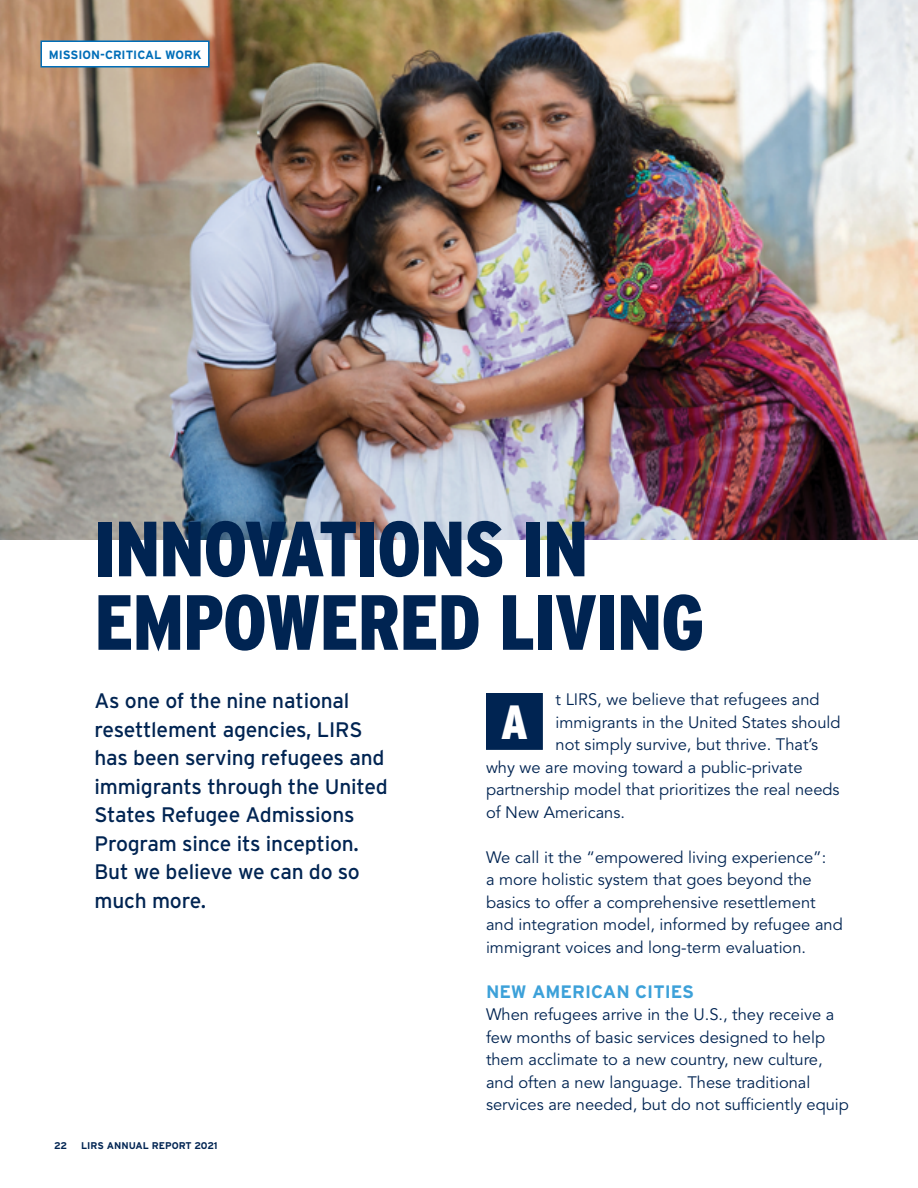
<style>
.page{position:relative;width:918px;height:1188px;background:#fff}
.page>*{position:absolute;margin:0;border:0;box-sizing:border-box;transform-origin:0 0}
.A-Head_XL{font:900 condensed 78px/73.5px "Interstate";letter-spacing:-.015em;color:#002452}
.Body_Copy{font:900 condensed 48px "Interstate";color:#fff}
.Quote_small{font:21px/28.5px "Interstate";letter-spacing:-.01em;color:#002452}
.B-head{font:700 18px "Interstate";color:#3da1d9}
.Body_Copy-2{font:16.5px/22.5px "Avenir LT Std";color:#002452}
.B-head-2{font:16.5px/22.5px "Avenir LT Std";color:#002452}
.Tag{font:700 12px "Interstate";color:#006eb8}
.t1{font:700 9.75px "Interstate";color:#002452}
</style>
<div class="page">
<img style="left:0;top:0;width:918px;height:540px">
<div style="left:486px;top:693px;width:57px;height:57px;background:#002452;border:2px solid #002452"></div>
<div style="left:41px;top:41px;width:168px;height:26px;background:#fff"></div>
<div style="left:40px;top:40px;width:170px;height:28px;border:2px solid #006eb8"></div>
<p class="Tag" style="left:49px;top:47px;width:154px">MISSION-CRITICAL WORK</p>
<p class="A-Head_XL" style="left:94px;top:511px;width:612px">INNOVATIONS IN<br>EMPOWERED LIVING</p>
<p class="Quote_small" style="left:94px;top:687px;width:295px">As one of the nine national resettlement agencies, LIRS has been serving refugees and immigrants through the United<br>States Refugee Admissions<br>Program since its inception.<br>But we believe we can do so much more.</p>
<p class="t1" style="left:54px;top:1139px;width:15px">22</p>
<p class="t1" style="left:81px;top:1139px;width:138px">LIRS ANNUAL REPORT 2021</p>
<p class="Body_Copy-2" style="left:556px;top:689px;width:266px">t LIRS, we believe that refugees and</p>
<p class="Body_Copy-2" style="left:556px;top:712px;width:287px">immigrants in the United States should</p>
<p class="Body_Copy-2" style="left:556px;top:734px;width:264px">not simply survive, but thrive. That’s</p>
<p class="Body_Copy-2" style="left:486px;top:757px;width:318px">why we are moving toward a public-private</p>
<p class="Body_Copy-2" style="left:486px;top:779px;width:355px">partnership model that prioritizes the real needs</p>
<p class="Body_Copy-2" style="left:486px;top:802px;width:141px">of New Americans.</p>
<p class="Body_Copy-2" style="left:486px;top:847px;width:358px">We call it the “empowered living experience”:<br>a more holistic system that goes beyond the basics to offer a comprehensive resettlement and integration model, informed by refugee and immigrant voices and long-term evaluation.</p>
<p class="B-head" style="left:486px;top:981px;width:210px">NEW AMERICAN CITIES</p>
<p class="B-head-2" style="left:486px;top:1004px;width:365px">When refugees arrive in the U.S., they receive a few months of basic services designed to help them acclimate to a new country, new culture, and often a new language. These traditional services are needed, but do not sufficiently equip</p>
<p class="Body_Copy" style="left:501px;top:693px;width:29px">A</p>
</div>
